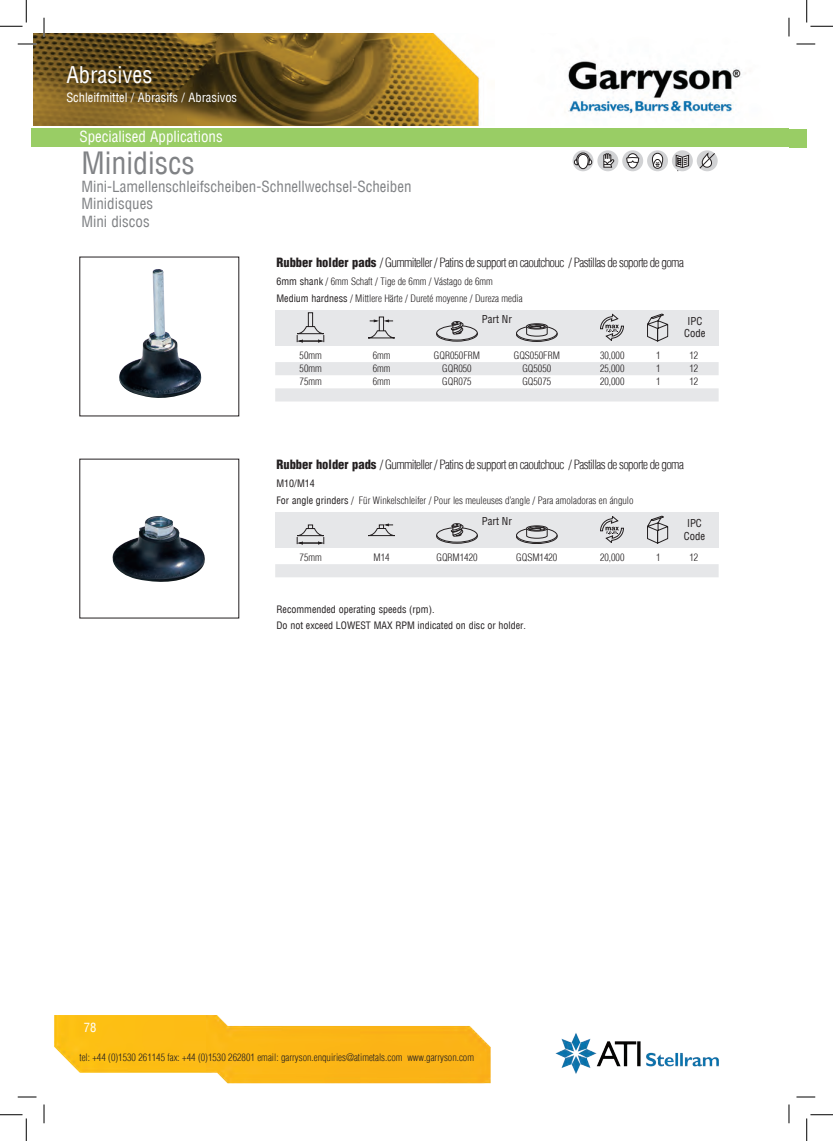
<style>
.page{position:relative;width:833px;height:1141px;background:#fff}
.page>*{position:absolute;margin:0;border:0;box-sizing:border-box;transform-origin:0 0}
.t1{font:condensed 30px "Helvetica LT";color:#808285}
.t2{font:condensed 22.5px "Helvetica LT";color:#fff}
.t3{font:condensed 15px/17.5px "Helvetica LT";color:#808285}
.t4{font:condensed 15px "Helvetica LT";color:#fff}
.t5{font:300 condensed 12.5px "Helvetica LT";letter-spacing:-.05em;color:#231f20}
.t6{font:condensed 12.5px "Helvetica LT";color:#fff}
.t7{font:condensed 10.62px/12.8px "Helvetica LT";color:#231f20;text-align:center}
.t8{font:300 condensed 10px/17.5px "Helvetica LT";color:#231f20}
.t9{font:condensed 10px/15px "Helvetica LT";color:#231f20}
.s1{font-weight:900}
.s2{font-weight:400}
</style>
<div class="page">
<img style="left:54px;top:1015px;width:665px;height:69px">
<svg style="left:600px;top:152px;width:18px;height:20px"></svg>
<div style="left:597px;top:150px;width:21px;height:21px;background:#d1d2d4;border-radius:50%"></div>
<svg style="left:603px;top:153px;width:11px;height:15px"></svg>
<svg style="left:624px;top:153px;width:19px;height:16px"></svg>
<div style="left:622px;top:150px;width:20px;height:21px;background:#d1d2d4;border-radius:50%"></div>
<svg style="left:625px;top:150px;width:14px;height:22px"></svg>
<svg style="left:656px;top:151px;width:12px;height:21px"></svg>
<svg style="left:646px;top:150px;width:21px;height:21px"></svg>
<svg style="left:651px;top:152px;width:12px;height:17px"></svg>
<svg style="left:677px;top:151px;width:15px;height:21px"></svg>
<svg style="left:671px;top:150px;width:21px;height:21px"></svg>
<svg style="left:675px;top:154px;width:13px;height:17px"></svg>
<svg style="left:696px;top:150px;width:21px;height:21px"></svg>
<svg style="left:698px;top:152px;width:17px;height:18px"></svg>
<svg style="left:572px;top:150px;width:21px;height:21px"></svg>
<svg style="left:574px;top:152px;width:17px;height:17px"></svg>
<img style="left:119px;top:269px;width:83px;height:129px">
<img style="left:112px;top:516px;width:93px;height:66px">
<div style="left:275px;top:362px;width:443px;height:13px;background:#e6e7e9"></div>
<div style="left:275px;top:388px;width:443px;height:13px;background:#e6e7e9"></div>
<div style="left:275px;top:310px;width:443px;height:35px;background:#e6e7e9"></div>
<svg style="left:600px;top:314px;width:23px;height:27px"></svg>
<svg style="left:647px;top:313px;width:20px;height:28px"></svg>
<svg style="left:436px;top:321px;width:41px;height:20px"></svg>
<svg style="left:516px;top:323px;width:41px;height:19px"></svg>
<svg style="left:296px;top:312px;width:28px;height:30px"></svg>
<svg style="left:368px;top:316px;width:27px;height:22px"></svg>
<div style="left:275px;top:564px;width:443px;height:13px;background:#e6e7e9"></div>
<div style="left:275px;top:512px;width:443px;height:35px;background:#e6e7e9"></div>
<svg style="left:600px;top:516px;width:23px;height:27px"></svg>
<svg style="left:647px;top:515px;width:20px;height:28px"></svg>
<svg style="left:436px;top:523px;width:41px;height:20px"></svg>
<svg style="left:516px;top:525px;width:41px;height:19px"></svg>
<svg style="left:296px;top:524px;width:28px;height:20px"></svg>
<svg style="left:368px;top:523px;width:27px;height:13px"></svg>
<img style="left:34px;top:33px;width:712px;height:92px">
<div style="left:32px;top:129px;width:756px;height:18px;background:#99cd65"></div>
<div style="left:788px;top:129px;width:18px;height:18px;background:#99cd65"></div>
<svg style="left:18px;top:43px;width:18px;height:2px"></svg>
<svg style="left:796px;top:43px;width:18px;height:2px"></svg>
<svg style="left:18px;top:1096px;width:18px;height:1px"></svg>
<svg style="left:796px;top:1096px;width:18px;height:1px"></svg>
<svg style="left:43px;top:18px;width:2px;height:18px"></svg>
<svg style="left:43px;top:1104px;width:2px;height:19px"></svg>
<svg style="left:788px;top:18px;width:1px;height:18px"></svg>
<svg style="left:788px;top:1104px;width:1px;height:19px"></svg>
<svg style="left:0;top:0;width:27px;height:27px"></svg>
<svg style="left:0;top:1114px;width:27px;height:26px"></svg>
<svg style="left:806px;top:0;width:26px;height:27px"></svg>
<svg style="left:806px;top:1114px;width:26px;height:26px"></svg>
<p class="t2" style="left:66px;top:61px;width:88px">Abrasives</p>
<p class="t6" style="left:66px;top:90px;width:172px">Schleifmittel / Abrasifs / Abrasivos</p>
<p class="t4" style="left:79px;top:128px;width:145px">Specialised Applications</p>
<p class="t1" style="left:81px;top:144px;width:115px">Minidiscs</p>
<p class="t3" style="left:81px;top:177px;width:331px">Mini-Lamellenschleifscheiben-Schnellwechsel-Scheiben<br>Minidisques<br>Mini discos</p>
<p class="t5" style="left:276px;top:255px;width:408px"><span class="s1">Rubber holder pads</span> / Gummiteller / Patins de support en caoutchouc / Pastillas de soporte de goma</p>
<p class="t8" style="left:276px;top:272px;width:247px"><span class="s2">6mm shank</span> / 6mm Schaft / Tige de 6mm / Vástago de 6mm<br><span class="s2">Medium hardness</span> / Mittlere Härte / Dureté moyenne / Dureza media</p>
<p class="t7" style="left:481px;top:312px;width:32px">Part Nr</p>
<p class="t7" style="left:684px;top:314px;width:23px">IPC<br>Code</p>
<p class="t8" style="left:299px;top:346px;width:24px">50mm</p>
<p class="t8" style="left:372px;top:346px;width:19px">6mm</p>
<p class="t8" style="left:433px;top:346px;width:48px">GQR050FRM</p>
<p class="t8" style="left:513px;top:346px;width:48px">GQS050FRM</p>
<p class="t8" style="left:599px;top:346px;width:26px">30,000</p>
<p class="t8" style="left:655px;top:346px;width:6px">1</p>
<p class="t8" style="left:689px;top:346px;width:10px">12</p>
<p class="t8" style="left:299px;top:359px;width:24px">50mm</p>
<p class="t8" style="left:372px;top:359px;width:19px">6mm</p>
<p class="t8" style="left:442px;top:359px;width:31px">GQR050</p>
<p class="t8" style="left:522px;top:359px;width:30px">GQ5050</p>
<p class="t8" style="left:599px;top:359px;width:26px">25,000</p>
<p class="t8" style="left:655px;top:359px;width:6px">1</p>
<p class="t8" style="left:689px;top:359px;width:10px">12</p>
<p class="t8" style="left:299px;top:372px;width:24px">75mm</p>
<p class="t8" style="left:372px;top:372px;width:19px">6mm</p>
<p class="t8" style="left:442px;top:372px;width:31px">GQR075</p>
<p class="t8" style="left:522px;top:372px;width:30px">GQ5075</p>
<p class="t8" style="left:599px;top:372px;width:26px">20,000</p>
<p class="t8" style="left:655px;top:372px;width:6px">1</p>
<p class="t8" style="left:689px;top:372px;width:10px">12</p>
<p class="t5" style="left:276px;top:457px;width:408px"><span class="s1">Rubber holder pads</span> / Gummiteller / Patins de support en caoutchouc / Pastillas de soporte de goma</p>
<p class="t8" style="left:276px;top:474px;width:358px"><span class="s2">M10/M14<br>For angle grinders</span> / Für Winkelschleifer / Pour les meuleuses d’angle / Para amoladoras en ángulo</p>
<p class="t7" style="left:481px;top:514px;width:32px">Part Nr</p>
<p class="t7" style="left:683px;top:517px;width:23px">IPC<br>Code</p>
<p class="t8" style="left:299px;top:548px;width:24px">75mm</p>
<p class="t8" style="left:373px;top:548px;width:18px">M14</p>
<p class="t8" style="left:436px;top:548px;width:43px">GQRM1420</p>
<p class="t8" style="left:516px;top:548px;width:43px">GQSM1420</p>
<p class="t8" style="left:599px;top:548px;width:26px">20,000</p>
<p class="t8" style="left:655px;top:548px;width:6px">1</p>
<p class="t8" style="left:689px;top:548px;width:10px">12</p>
<p class="t6" style="left:84px;top:1019px;width:14px">78</p>
<p class="t9" style="left:276px;top:602px;width:251px">Recommended operating speeds (rpm).<br>Do not exceed LOWEST MAX RPM indicated on disc or holder.</p>
<p class="t8" style="left:79px;top:1048px;width:396px">tel: +44 (0)1530 261145 fax: +44 (0)1530 262801 email: garryson.enquiries@atimetals.com www.garryson.com</p>
</div>
